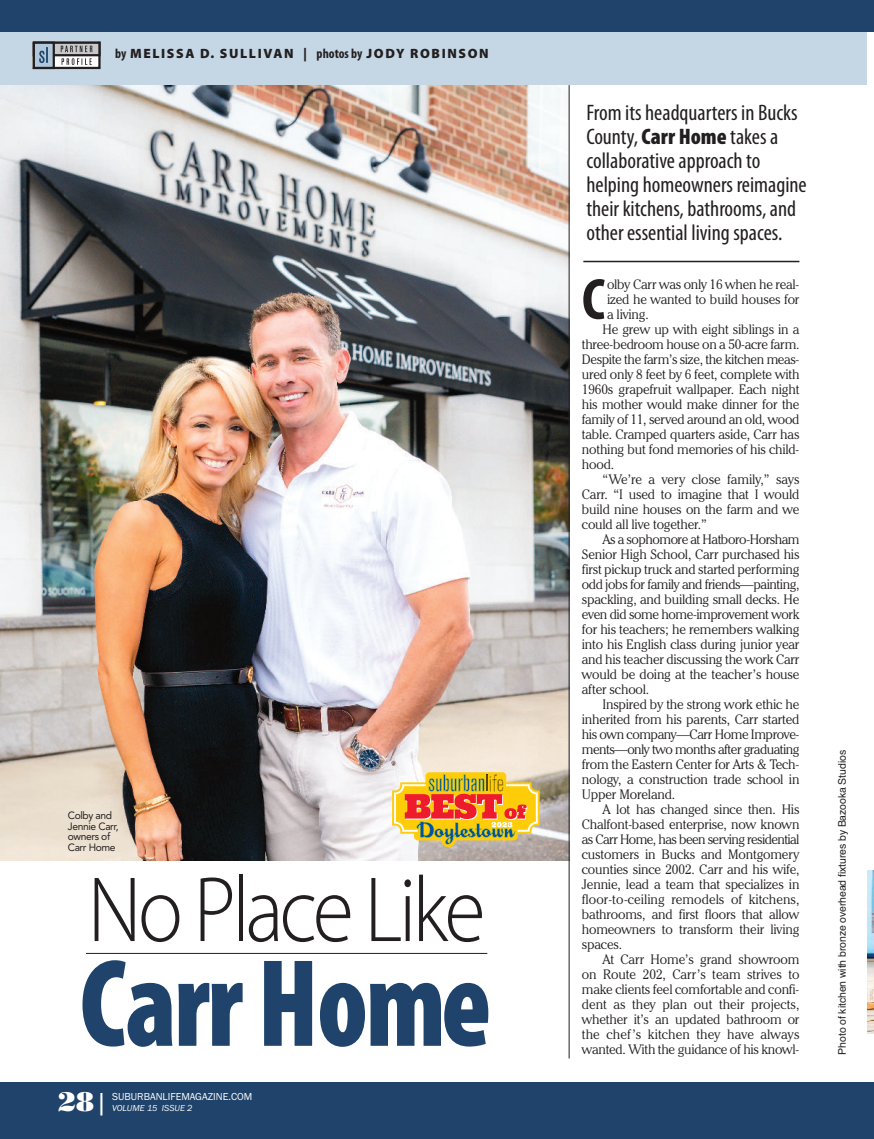
<style>
.page{position:relative;width:874px;height:1139px;background:#fff}
.page>*{position:absolute;margin:0;border:0;box-sizing:border-box;transform-origin:0 0}
.t1{font:900 condensed 125.7px "Myriad Pro";letter-spacing:-.02em;color:#1f436b;scale:.9 1}
.t2{font:300 93.45px "Myriad Pro";letter-spacing:-.05em;color:#231f20;scale:.9 1}
.t3{font:700 condensed 58.65px "Myriad Pro";color:#231f20}
.t4{font:27px "Bodoni Poster";color:#fff}
.t5{font:condensed 22.5px/24px "Myriad Pro";color:#231f20}
.t6{font:300 13.5px "Cheltenham IT Cby BT";letter-spacing:-.01em;color:#231f20}
.t7{font:300 13.5px "Cheltenham IT Cby BT";letter-spacing:-.035em;color:#231f20}
.t8{font:900 13.5px "Myriad Pro";letter-spacing:.12em;color:#231f20}
.t9{font:300 13.5px "Cheltenham IT Cby BT";letter-spacing:-.04em;color:#231f20}
.t10{font:300 13.5px "Cheltenham IT Cby BT";letter-spacing:.01em;color:#231f20}
.t11{font:10.5px "Helvetica";letter-spacing:-.01em;color:#231f20}
.t12{font:10.5px/10.5px "Avenir";letter-spacing:-.035em;color:#231f20}
.t13{font:10.5px "Franklin Gothic";color:#fff}
.t14{font:italic 9px "Franklin Gothic";color:#fff}
.s1{font-weight:700;font-stretch:condensed}
.s2{font-family:"Franklin Gothic"}
.s3{font-weight:900}
</style>
<div class="page">
<img style="left:0;top:85px;width:569px;height:775px">
<div style="left:0;top:32px;width:867px;height:53px;background:#c5d7e5"></div>
<div style="left:0;top:0;width:874px;height:32px;background:#1f436b"></div>
<div style="left:0;top:1082px;width:874px;height:56px;background:#1f436b"></div>
<hr style="left:86px;top:952px;width:401px;height:1px;background:#231f20">
<svg style="left:55px;top:56px;width:43px;height:10px"></svg>
<div style="left:33px;top:42px;width:68px;height:27px;border:2px solid #231f20"></div>
<svg style="left:55px;top:45px;width:43px;height:8px"></svg>
<div style="left:33px;top:42px;width:68px;height:14px;border:2px solid #231f20"></div>
<div style="left:34px;top:43px;width:20px;height:25px;background:#b1c8da"></div>
<div style="left:33px;top:42px;width:22px;height:27px;border:2px solid #231f20"></div>
<svg style="left:39px;top:47px;width:9px;height:16px"></svg>
<svg style="left:62px;top:58px;width:30px;height:7px"></svg>
<svg style="left:61px;top:46px;width:31px;height:6px"></svg>
<hr style="left:583px;top:261px;width:216px;height:1px;background:#231f20">
<hr style="left:569px;top:85px;width:1px;height:973px;background:#231f20">
<img style="left:867px;top:870px;width:7px;height:163px">
<svg style="left:441px;top:833px;width:14px;height:14px"></svg>
<div style="left:425px;top:772px;width:81px;height:24px;background:#fecc09;border-radius:4px"></div>
<svg style="left:392px;top:774px;width:148px;height:70px"></svg>
<p class="t8" style="left:115px;top:48px;width:375px"><span class="s1">by</span> MELISSA D. SULLIVAN | <span class="s1">photos by</span> JODY ROBINSON</p>
<p class="t12" style="left:68px;top:809px;width:52px">Colby and<br>Jennie Carr, owners of<br>Carr Home</p>
<h2 class="t2" style="left:88px;top:874px;width:443px">No Place Like</h2>
<h1 class="t1" style="left:80px;top:959px;width:459px">Carr Home</h1>
<h3 class="t4" style="left:58px;top:1086px;width:52px">28<span class="s2">|</span></h3>
<p class="t13" style="left:112px;top:1090px;width:142px">SUBURBANLIFEMAGAZINE.COM</p>
<p class="t14" style="left:112px;top:1102px;width:82px">VOLUME 15 ISSUE 2</p>
<h3 class="t5" style="left:586px;top:102px;width:222px">From its headquarters in Bucks<br>County, <span class="s3">Carr Home</span> takes a collaborative approach to helping homeowners reimagine their kitchens, bathrooms, and other essential living spaces.</h3>
<h3 class="t3" style="left:582px;top:278px;width:25px">C</h3>
<p class="t6" style="left:607px;top:279px;width:194px">olby Carr was only 16 when he real-</p>
<p class="t6" style="left:607px;top:294px;width:194px">ized he wanted to build houses for</p>
<p class="t6" style="left:607px;top:309px;width:43px">a living.</p>
<p class="t6" style="left:602px;top:324px;width:198px">He grew up with eight siblings in a</p>
<p class="t6" style="left:582px;top:339px;width:219px">three-bedroom house on a 50-acre farm.</p>
<p class="t6" style="left:582px;top:354px;width:219px">Despite the farm’s size, the kitchen meas-</p>
<p class="t6" style="left:582px;top:369px;width:219px">ured only 8 feet by 6 feet, complete with</p>
<p class="t6" style="left:582px;top:384px;width:219px">1960s grapefruit wallpaper. Each night</p>
<p class="t6" style="left:582px;top:399px;width:219px">his mother would make dinner for the</p>
<p class="t6" style="left:582px;top:414px;width:219px">family of 11, served around an old, wood</p>
<p class="t6" style="left:582px;top:429px;width:219px">table. Cramped quarters aside, Carr has</p>
<p class="t6" style="left:582px;top:444px;width:219px">nothing but fond memories of his child-</p>
<p class="t6" style="left:582px;top:459px;width:34px">hood.</p>
<p class="t6" style="left:602px;top:474px;width:198px">“We’re a very close family,” says</p>
<p class="t6" style="left:582px;top:489px;width:219px">Carr. “I used to imagine that I would</p>
<p class="t6" style="left:582px;top:504px;width:219px">build nine houses on the farm and we</p>
<p class="t6" style="left:582px;top:519px;width:126px">could all live together.”</p>
<p class="t7" style="left:602px;top:534px;width:198px">As a sophomore at Hatboro-Horsham</p>
<p class="t6" style="left:582px;top:549px;width:219px">Senior High School, Carr purchased his</p>
<p class="t6" style="left:582px;top:564px;width:219px">first pickup truck and started performing</p>
<p class="t6" style="left:582px;top:579px;width:219px">odd jobs for family and friends—painting,</p>
<p class="t6" style="left:582px;top:594px;width:219px">spackling, and building small decks. He</p>
<p class="t6" style="left:582px;top:609px;width:219px">even did some home-improvement work</p>
<p class="t6" style="left:582px;top:624px;width:219px">for his teachers; he remembers walking</p>
<p class="t6" style="left:582px;top:639px;width:219px">into his English class during junior year</p>
<p class="t6" style="left:582px;top:654px;width:219px">and his teacher discussing the work Carr</p>
<p class="t6" style="left:582px;top:669px;width:219px">would be doing at the teacher’s house</p>
<p class="t6" style="left:582px;top:684px;width:69px">after school.</p>
<p class="t6" style="left:602px;top:699px;width:198px">Inspired by the strong work ethic he</p>
<p class="t6" style="left:582px;top:714px;width:219px">inherited from his parents, Carr started</p>
<p class="t6" style="left:582px;top:729px;width:219px">his own company—Carr Home Improve-</p>
<p class="t7" style="left:582px;top:744px;width:219px">ments—only two months after graduating</p>
<p class="t6" style="left:582px;top:759px;width:219px">from the Eastern Center for Arts &amp; Tech-</p>
<p class="t6" style="left:582px;top:774px;width:219px">nology, a construction trade school in</p>
<p class="t6" style="left:582px;top:789px;width:95px">Upper Moreland.</p>
<p class="t6" style="left:602px;top:804px;width:198px">A lot has changed since then. His</p>
<p class="t6" style="left:582px;top:819px;width:219px">Chalfont-based enterprise, now known</p>
<p class="t9" style="left:582px;top:834px;width:219px">as Carr Home, has been serving residential</p>
<p class="t6" style="left:582px;top:849px;width:219px">customers in Bucks and Montgomery</p>
<p class="t6" style="left:582px;top:864px;width:219px">counties since 2002. Carr and his wife,</p>
<p class="t6" style="left:582px;top:879px;width:219px">Jennie, lead a team that specializes in</p>
<p class="t6" style="left:582px;top:894px;width:219px">floor-to-ceiling remodels of kitchens,</p>
<p class="t6" style="left:582px;top:909px;width:219px">bathrooms, and first floors that allow</p>
<p class="t6" style="left:582px;top:924px;width:219px">homeowners to transform their living</p>
<p class="t6" style="left:582px;top:939px;width:42px">spaces.</p>
<p class="t6" style="left:602px;top:954px;width:198px">At Carr Home’s grand showroom</p>
<p class="t6" style="left:582px;top:969px;width:219px">on Route 202, Carr’s team strives to</p>
<p class="t6" style="left:582px;top:984px;width:219px">make clients feel comfortable and confi-</p>
<p class="t6" style="left:582px;top:999px;width:219px">dent as they plan out their projects,</p>
<p class="t6" style="left:582px;top:1014px;width:219px">whether it’s an updated bathroom or</p>
<p class="t10" style="left:582px;top:1029px;width:219px">the chef’s kitchen they have always</p>
<p class="t6" style="left:582px;top:1044px;width:219px">wanted. With the guidance of his knowl-</p>
<p class="t11" style="left:836px;top:1054px;width:306px;rotate:-90deg">Photo of kitchen with bronze overhead fixtures by Bazooka Studios</p>
</div>
